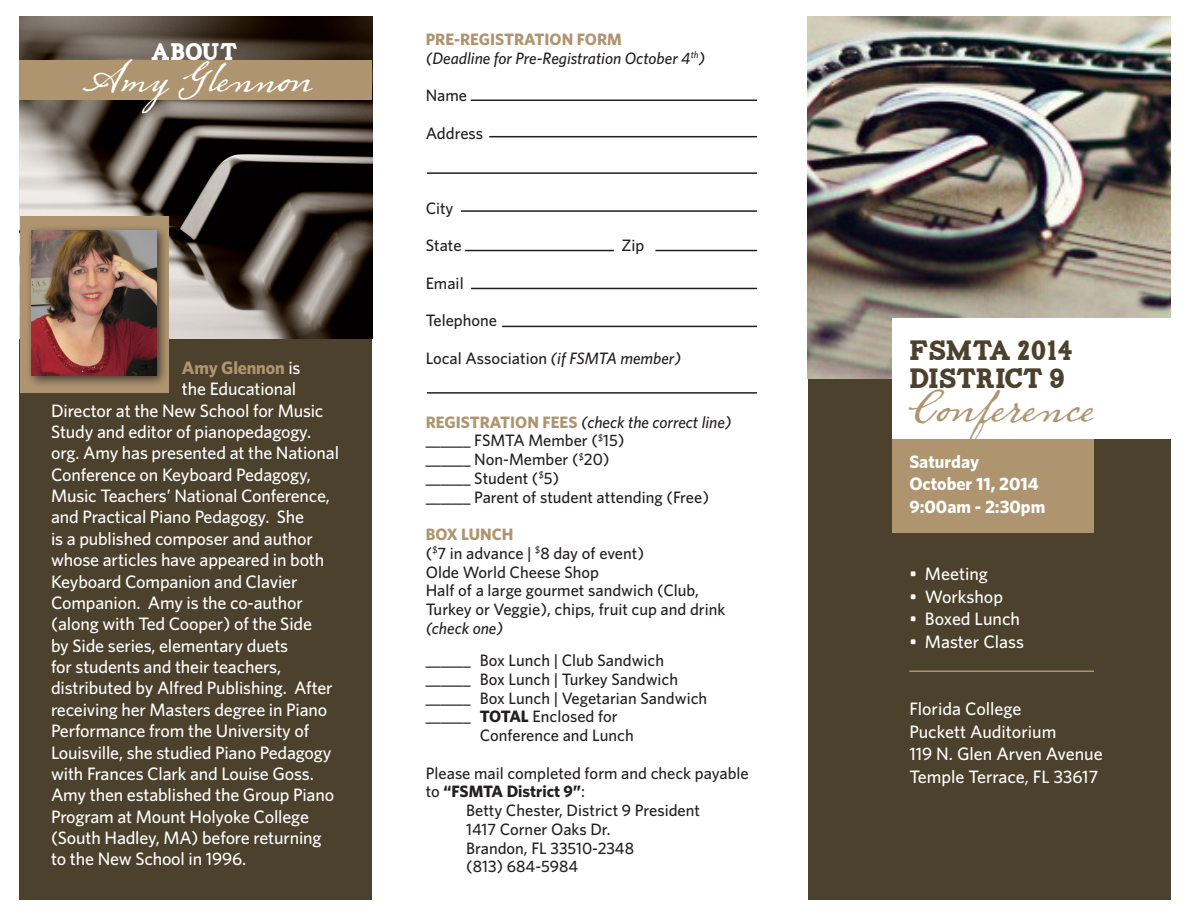
<style>
.page{position:relative;width:1188px;height:918px;background:#fff}
.page>*{position:absolute;margin:0;border:0;box-sizing:border-box;transform-origin:0 0}
.t1{font:40.2px "Dear Sarah";letter-spacing:-.03em;color:#af956f}
.t2{font:36px "Dear Sarah";letter-spacing:-.03em;color:#fff}
.t3{font:27.9px "Carton";color:#4c412c}
.t4{font:27.9px "Carton";letter-spacing:-.04em;color:#4c412c}
.t5{font:24px "Carton";letter-spacing:-.005em;color:#fff}
.t6{font:500 18px "Whitney";letter-spacing:-.01em;color:#fff}
.t7{font:700 18px "Whitney";color:#fff}
.t8{font:700 18px "Whitney";letter-spacing:-.01em;color:#af956f}
.t9{font:500 16.5px/18.8px "Whitney";color:#231f20}
.t10{font:italic 500 16.5px "Whitney";color:#231f20}
.t11{font:700 16.5px "Whitney";color:#af956f}
.s1{font-weight:500;color:#fff}
.s2{font-style:italic}
.s3{font-weight:700;font-style:normal;color:#af956f}
.s4{font-weight:700}
</style>
<div class="page">
<div style="left:20px;top:16px;width:352px;height:884px;background:#4c412c"></div>
<div style="left:808px;top:16px;width:363px;height:884px;background:#4c412c"></div>
<img style="left:808px;top:16px;width:363px;height:363px">
<img style="left:20px;top:17px;width:352px;height:322px">
<div style="left:892px;top:318px;width:296px;height:121px;background:#fff"></div>
<div style="left:892px;top:439px;width:202px;height:93px;background:#af956f"></div>
<div style="left:20px;top:60px;width:352px;height:39px;background:#af956f"></div>
<div style="left:20px;top:216px;width:148px;height:177px;background:#af956f"></div>
<div style="left:26px;top:224px;width:143px;height:165px;background:#231f20;opacity:.75"></div>
<img style="left:32px;top:230px;width:124px;height:146px">
<hr style="left:471px;top:100px;width:286px;height:1px;background:#231f20">
<hr style="left:489px;top:136px;width:268px;height:1px;background:#231f20">
<hr style="left:427px;top:172px;width:330px;height:2px;background:#231f20">
<hr style="left:461px;top:210px;width:296px;height:2px;background:#231f20">
<hr style="left:465px;top:250px;width:149px;height:1px;background:#231f20">
<hr style="left:471px;top:288px;width:286px;height:1px;background:#231f20">
<hr style="left:502px;top:326px;width:255px;height:1px;background:#231f20">
<hr style="left:427px;top:392px;width:330px;height:2px;background:#231f20">
<hr style="left:909px;top:670px;width:185px;height:2px;background:#af956f">
<hr style="left:655px;top:250px;width:102px;height:1px;background:#231f20">
<p class="t5" style="left:151px;top:42px;width:88px">ABOUT</p>
<p class="t2" style="left:80px;top:57px;width:234px">Amy Glennon</p>
<p class="t8" style="left:182px;top:355px;width:120px">Amy Glennon <span class="s1">is</span></p>
<p class="t6" style="left:182px;top:377px;width:116px">the Educational</p>
<p class="t6" style="left:51px;top:398px;width:274px">Director at the New School for Music</p>
<p class="t6" style="left:51px;top:420px;width:262px">Study and editor of pianopedagogy.</p>
<p class="t6" style="left:51px;top:441px;width:290px">org. Amy has presented at the National</p>
<p class="t6" style="left:51px;top:463px;width:261px">Conference on Keyboard Pedagogy,</p>
<p class="t6" style="left:51px;top:484px;width:280px">Music Teachers’ National Conference,</p>
<p class="t6" style="left:51px;top:505px;width:255px">and Practical Piano Pedagogy. She</p>
<p class="t6" style="left:51px;top:527px;width:263px">is a published composer and author</p>
<p class="t6" style="left:51px;top:548px;width:275px">whose articles have appeared in both</p>
<p class="t6" style="left:51px;top:569px;width:248px">Keyboard Companion and Clavier</p>
<p class="t6" style="left:51px;top:591px;width:253px">Companion. Amy is the co-author</p>
<p class="t6" style="left:51px;top:612px;width:263px">(along with Ted Cooper) of the Side</p>
<p class="t6" style="left:51px;top:634px;width:239px">by Side series, elementary duets</p>
<p class="t6" style="left:51px;top:655px;width:232px">for students and their teachers,</p>
<p class="t6" style="left:51px;top:676px;width:283px">distributed by Alfred Publishing. After</p>
<p class="t6" style="left:51px;top:698px;width:278px">receiving her Masters degree in Piano</p>
<p class="t6" style="left:51px;top:719px;width:260px">Performance from the University of</p>
<p class="t6" style="left:51px;top:740px;width:282px">Louisville, she studied Piano Pedagogy</p>
<p class="t6" style="left:51px;top:762px;width:264px">with Frances Clark and Louise Goss.</p>
<p class="t6" style="left:51px;top:783px;width:285px">Amy then established the Group Piano</p>
<p class="t6" style="left:51px;top:805px;width:259px">Program at Mount Holyoke College</p>
<p class="t6" style="left:51px;top:826px;width:272px">(South Hadley, MA) before returning</p>
<p class="t6" style="left:51px;top:847px;width:197px">to the New School in 1996.</p>
<p class="t11" style="left:426px;top:28px;width:198px">PRE-REGISTRATION FORM</p>
<p class="t10" style="left:426px;top:47px;width:281px">(Deadline for Pre-Registration October 4<sup>th</sup>)</p>
<p class="t9" style="left:426px;top:86px;width:43px">Name</p>
<p class="t9" style="left:426px;top:123px;width:59px">Address</p>
<p class="t9" style="left:426px;top:198px;width:29px">City</p>
<p class="t9" style="left:426px;top:236px;width:37px">State</p>
<p class="t9" style="left:621px;top:236px;width:24px">Zip</p>
<p class="t9" style="left:426px;top:273px;width:39px">Email</p>
<p class="t9" style="left:426px;top:311px;width:73px">Telephone</p>
<p class="t9" style="left:426px;top:348px;width:257px">Local Association <span class="s2">(if FSMTA member)</span></p>
<p class="t10" style="left:426px;top:411px;width:307px"><span class="s3">REGISTRATION FEES</span> (check the correct line)</p>
<p class="t9" style="left:426px;top:431px;width:200px">______ FSMTA Member (<sup>$</sup>15)</p>
<p class="t9" style="left:426px;top:450px;width:185px">______ Non-Member (<sup>$</sup>20)</p>
<p class="t9" style="left:426px;top:468px;width:135px">______ Student (<sup>$</sup>5)</p>
<p class="t9" style="left:426px;top:487px;width:285px">______ Parent of student attending (Free)</p>
<p class="t11" style="left:426px;top:523px;width:89px">BOX LUNCH</p>
<p class="t9" style="left:426px;top:543px;width:220px">(<sup>$</sup>7 in advance | <sup>$</sup>8 day of event)</p>
<p class="t9" style="left:426px;top:562px;width:175px">Olde World Cheese Shop</p>
<p class="t9" style="left:426px;top:581px;width:301px">Half of a large gourmet sandwich (Club,<br>Turkey or Veggie), chips, fruit cup and drink</p>
<p class="t10" style="left:426px;top:617px;width:79px">(check one)</p>
<p class="t9" style="left:426px;top:651px;width:240px">______ Box Lunch | Club Sandwich</p>
<p class="t9" style="left:426px;top:669px;width:254px">______ Box Lunch | Turkey Sandwich</p>
<p class="t9" style="left:426px;top:688px;width:283px">______ Box Lunch | Vegetarian Sandwich</p>
<p class="t9" style="left:480px;top:707px;width:156px;text-indent:-54px">______ <span class="s4">TOTAL</span> Enclosed for<br>Conference and Lunch</p>
<p class="t9" style="left:426px;top:763px;width:325px">Please mail completed form and check payable to <span class="s4">“FSMTA District 9”</span>:</p>
<p class="t9" style="left:466px;top:801px;width:235px">Betty Chester, District 9 President</p>
<p class="t9" style="left:466px;top:819px;width:146px">1417 Corner Oaks Dr.</p>
<p class="t9" style="left:466px;top:838px;width:169px">Brandon, FL 33510-2348</p>
<p class="t9" style="left:466px;top:857px;width:113px">(813) 684-5984</p>
<p class="t3" style="left:909px;top:339px;width:165px">FSMTA 2014</p>
<p class="t4" style="left:909px;top:367px;width:158px">DISTRICT 9</p>
<p class="t1" style="left:908px;top:384px;width:186px">Conference</p>
<p class="t7" style="left:909px;top:450px;width:71px">Saturday</p>
<p class="t7" style="left:909px;top:472px;width:131px">October 11, 2014</p>
<p class="t7" style="left:909px;top:495px;width:138px">9:00am - 2:30pm</p>
<p class="t6" style="left:909px;top:562px;width:80px">• Meeting</p>
<p class="t6" style="left:909px;top:585px;width:95px">• Workshop</p>
<p class="t6" style="left:909px;top:607px;width:112px">• Boxed Lunch</p>
<p class="t6" style="left:909px;top:630px;width:116px">• Master Class</p>
<p class="t6" style="left:909px;top:697px;width:114px">Florida College</p>
<p class="t6" style="left:909px;top:720px;width:149px">Puckett Auditorium</p>
<p class="t6" style="left:909px;top:742px;width:195px">119 N. Glen Arven Avenue</p>
<p class="t6" style="left:909px;top:765px;width:190px">Temple Terrace, FL 33617</p>
</div>
